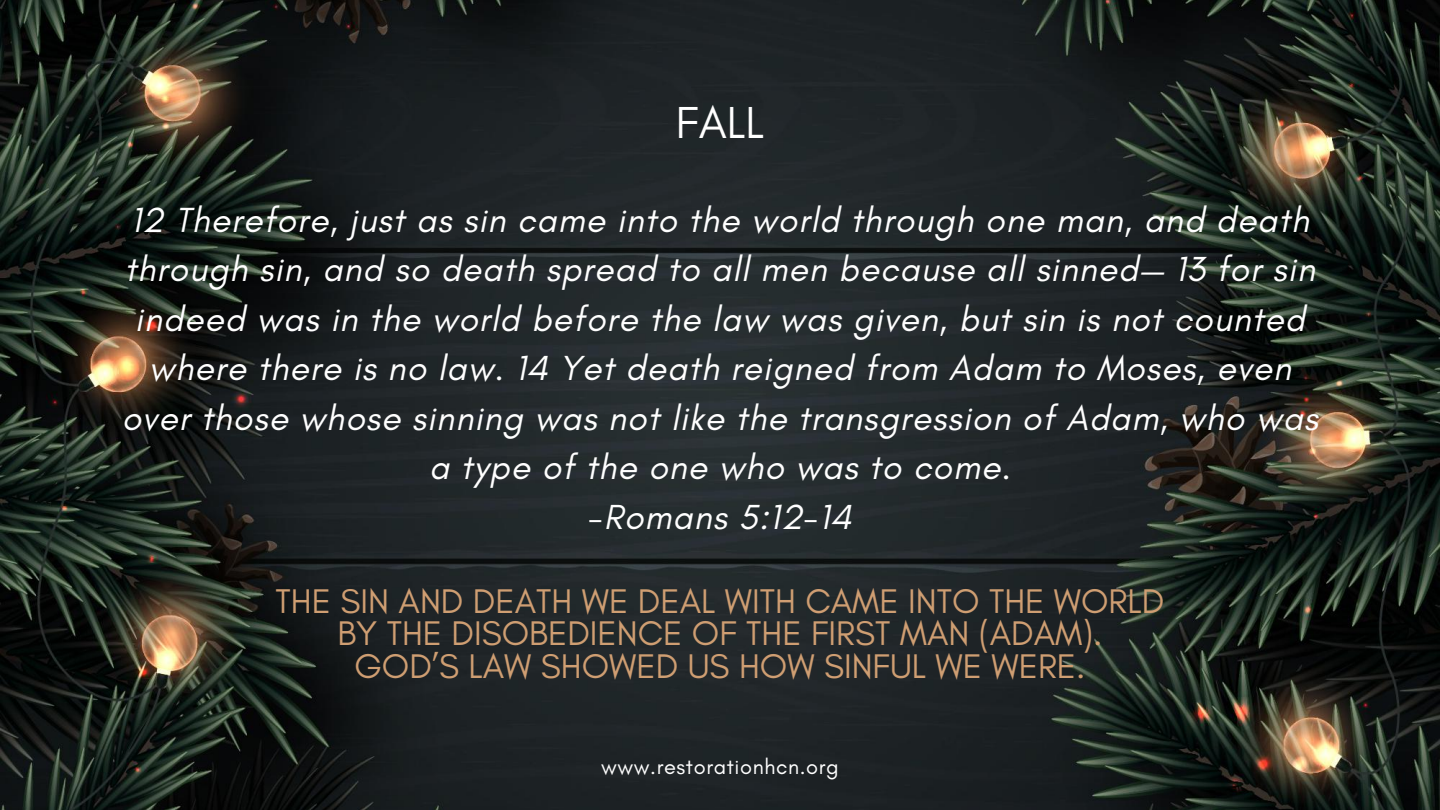
<style>
.page{position:relative;width:1440px;height:810px;background:#fff}
.page>*{position:absolute;margin:0;border:0;box-sizing:border-box;transform-origin:0 0}
.t1{font:45.6px "Glacial Indifference";color:#fff}
.t2{font:italic 35.5px/49.5px "Glacial Indifference";letter-spacing:.03em;color:#fff;text-align:center}
.t3{font:34.8px/32.2px "Glacial Indifference";color:#cf9e72;text-align:center}
.t4{font:21.8px "Glacial Indifference";letter-spacing:.03em;color:#fff}
</style>
<div class="page">
<img style="left:0;top:0;width:1440px;height:810px">
<p class="t1" style="left:676px;top:95px;width:90px">FALL</p>
<p class="t2" style="left:122px;top:195px;width:1198px">12 Therefore, just as sin came into the world through one man, and death through sin, and so death spread to all men because all sinned— 13 for sin indeed was in the world before the law was given, but sin is not counted where there is no law. 14 Yet death reigned from Adam to Moses, even over those whose sinning was not like the transgression of Adam, who was a type of the one who was to come.<br>-Romans 5:12-14</p>
<p class="t3" style="left:276px;top:585px;width:890px">THE SIN AND DEATH WE DEAL WITH CAME INTO THE WORLD<br>BY THE DISOBEDIENCE OF THE FIRST MAN (ADAM).<br>GOD’S LAW SHOWED US HOW SINFUL WE WERE.</p>
<p class="t4" style="left:601px;top:753px;width:239px">www.restorationhcn.org</p>
</div>
